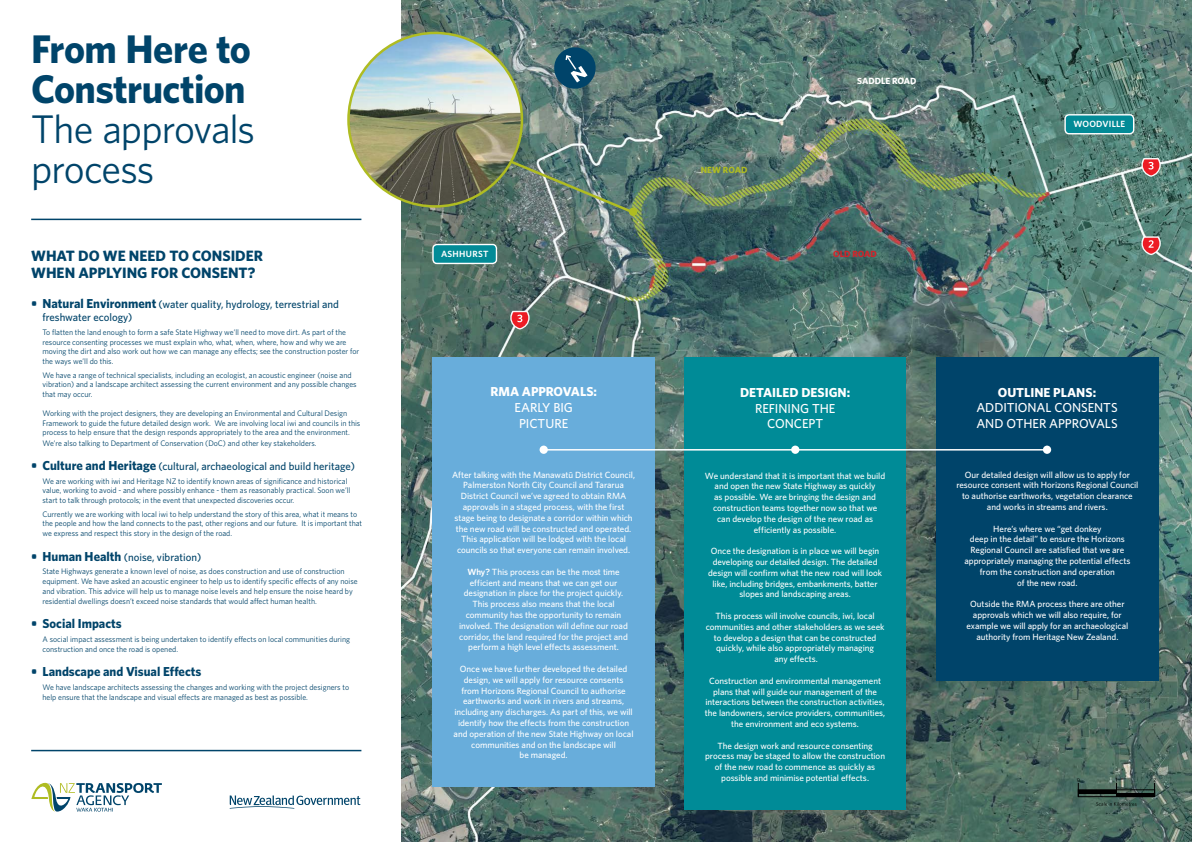
<style>
.page{position:relative;width:1192px;height:842px;background:#fff}
.page>*{position:absolute;margin:0;border:0;box-sizing:border-box;transform-origin:0 0}
.t1{font:700 40px/40px "Whitney";letter-spacing:-.015em;color:#00446a}
.t2{font:40px/40px "Whitney";letter-spacing:-.025em;color:#00446a}
.t3{font:700 15px/16.5px "Whitney";color:#00446a}
.t4{font:500 13px/15.6px "Whitney";letter-spacing:-.005em;color:#fff;text-align:center}
.t5{font:700 13px "Whitney";letter-spacing:-.005em;color:#fff}
.t6{font:700 13px "Whitney";color:#00446a}
.t7{font:500 11px/13.2px "Whitney";color:#00446a}
.t8{font:500 9px/10.8px "Whitney";letter-spacing:-.005em;color:#fff;text-align:center}
.t9{font:600 9px "Whitney";letter-spacing:.025em;color:#fff}
.t10{font:700 9px "Whitney";letter-spacing:-.005em;color:#fff}
.t11{font:700 9px "Whitney";letter-spacing:-.005em;color:#d2232a}
.t12{font:700 9px "Whitney";color:#afbc22}
.t13{font:8px/9.6px "Whitney";color:#00446a}
.s1{font-weight:700;font-size:13px}
.s2{font-weight:600}
</style>
<div class="page">
<img style="left:401px;top:0;width:791px;height:842px">
<div style="left:432px;top:358px;width:223px;height:429px;background:#68addb"></div>
<div style="left:684px;top:358px;width:222px;height:452px;background:#008b97"></div>
<div style="left:936px;top:358px;width:222px;height:323px;background:#00446a"></div>
<div style="left:540px;top:446px;width:8px;height:8px;background:#fff;border-radius:50%"></div>
<div style="left:791px;top:446px;width:8px;height:8px;background:#fff;border-radius:50%"></div>
<hr style="left:545px;top:449px;width:502px;height:2px;background:#fff">
<div style="left:1043px;top:446px;width:8px;height:8px;background:#fff;border-radius:50%"></div>
<svg style="left:230px;top:795px;width:130px;height:14px"></svg>
<svg style="left:31px;top:782px;width:131px;height:30px"></svg>
<hr style="left:31px;top:750px;width:330px;height:1px;background:#00446a">
<img style="left:348px;top:33px;width:174px;height:173px;border-radius:87px">
<img style="left:508px;top:158px;width:130px;height:58px">
<div style="left:629px;top:208px;width:8px;height:8px;background:#afbc22;border-radius:50%"></div>
<svg style="left:551px;top:45px;width:47px;height:47px;background:#36677a"></svg>
<svg style="left:1141px;top:236px;width:21px;height:20px"></svg>
<svg style="left:1141px;top:157px;width:21px;height:21px"></svg>
<svg style="left:509px;top:310px;width:21px;height:20px"></svg>
<div style="left:1065px;top:115px;width:69px;height:19px;background:#028b97;border-radius:4px"></div>
<div style="left:1064px;top:114px;width:70px;height:20px;border:1px solid #fff;border-radius:4px"></div>
<div style="left:433px;top:244px;width:63px;height:19px;background:#028b97;border-radius:4px"></div>
<div style="left:432px;top:244px;width:65px;height:20px;border:1px solid #fff;border-radius:4px"></div>
<hr style="left:31px;top:219px;width:330px;height:1px;background:#00446a">
<svg style="left:1154px;top:778px;width:2px;height:19px"></svg>
<hr style="left:1078px;top:790px;width:38px;height:3px;background:#000">
<hr style="left:1116px;top:793px;width:39px;height:4px;background:#000">
<div style="left:1078px;top:790px;width:77px;height:7px;border:1px solid #000"></div>
<svg style="left:1077px;top:778px;width:3px;height:19px"></svg>
<svg style="left:1096px;top:778px;width:41px;height:28px"></svg>
<h1 class="t1" style="left:31px;top:28px;width:221px">From Here to<br>Construction</h1>
<h1 class="t2" style="left:31px;top:108px;width:225px">The approvals process</h1>
<h2 class="t3" style="left:31px;top:247px;width:233px">WHAT DO WE NEED TO CONSIDER<br>WHEN APPLYING FOR CONSENT?</h2>
<p class="t7" style="left:43px;top:297px;width:298px;text-indent:-11px"><span class="s1">• Natural Environment</span> (water quality, hydrology, terrestrial and freshwater ecology)</p>
<p class="t13" style="left:43px;top:327px;width:318px">To flatten the land enough to form a safe State Highway we’ll need to move dirt. As part of the resource consenting processes we must explain who, what, when, where, how and why we are moving the dirt and also work out how we can manage any effects; see the construction poster for the ways we’ll do this.</p>
<p class="t13" style="left:43px;top:370px;width:316px">We have a range of technical specialists, including an ecologist, an acoustic engineer (noise and vibration) and a landscape architect assessing the current environment and any possible changes that may occur.</p>
<p class="t13" style="left:43px;top:408px;width:319px;line-height:9.8px">Working with the project designers, they are developing an Environmental and Cultural Design Framework to guide the future detailed design work. We are involving local iwi and councils in this process to help ensure that the design responds appropriately to the area and the environment.<br>We’re also talking to Department of Conservation (DoC) and other key stakeholders.</p>
<p class="t7" style="left:31px;top:459px;width:325px"><span class="s1">• Culture and Heritage</span> (cultural, archaeological and build heritage)</p>
<p class="t13" style="left:43px;top:476px;width:309px">We are working with iwi and Heritage NZ to identify known areas of significance and historical value, working to avoid - and where possibly enhance - them as reasonably practical. Soon we’ll start to talk through protocols; in the event that unexpected discoveries occur.</p>
<p class="t13" style="left:43px;top:509px;width:321px;line-height:9.9px">Currently we are working with local iwi to help understand the story of this area, what it means to the people and how the land connects to the past, other regions and our future. It is important that we express and respect this story in the design of the road.</p>
<p class="t7" style="left:31px;top:550px;width:172px"><span class="s1">• Human Health</span> (noise, vibration)</p>
<p class="t13" style="left:43px;top:566px;width:317px;line-height:9.8px">State Highways generate a known level of noise, as does construction and use of construction equipment. We have asked an acoustic engineer to help us to identify specific effects of any noise and vibration. This advice will help us to manage noise levels and help ensure the noise heard by residential dwellings doesn’t exceed noise standards that would affect human health.</p>
<h3 class="t6" style="left:31px;top:615px;width:92px">• Social Impacts</h3>
<p class="t13" style="left:43px;top:634px;width:309px;line-height:10.2px">A social impact assessment is being undertaken to identify effects on local communities during construction and once the road is opened.</p>
<h3 class="t6" style="left:31px;top:663px;width:172px">• Landscape and Visual Effects</h3>
<p class="t13" style="left:43px;top:682px;width:308px">We have landscape architects assessing the changes and working with the project designers to help ensure that the landscape and visual effects are managed as best as possible.</p>
<p class="t9" style="left:441px;top:248px;width:49px">ASHHURST</p>
<h3 class="t5" style="left:490px;top:383px;width:108px">RMA APPROVALS:</h3>
<h3 class="t4" style="left:514px;top:399px;width:60px">EARLY BIG<br>PICTURE</h3>
<p class="t8" style="left:452px;top:469px;width:184px">After talking with the Manawatū District Council, Palmerston North City Council and Tararua District Council we’ve agreed to obtain RMA approvals in a staged process, with the first stage being to designate a corridor within which the new road will be constructed and operated.<br>This application will be lodged with the local councils so that everyone can remain involved.</p>
<p class="t8" style="left:459px;top:566px;width:170px"><span class="s2">Why?</span> This process can be the most time efficient and means that we can get our designation in place for the project quickly.<br>This process also means that the local community has the opportunity to remain involved. The designation will define our road corridor, the land required for the project and perform a high level effects assessment.</p>
<p class="t8" style="left:454px;top:663px;width:181px">Once we have further developed the detailed design, we will apply for resource consents<br>from Horizons Regional Council to authorise earthworks and work in rivers and streams, including any discharges. As part of this, we will identify how the effects from the construction and operation of the new State Highway on local communities and on the landscape will<br>be managed.</p>
<p class="t12" style="left:701px;top:163px;width:48px">NEW ROAD</p>
<p class="t10" style="left:857px;top:75px;width:61px">SADDLE ROAD</p>
<p class="t11" style="left:833px;top:247px;width:45px">OLD ROAD</p>
<p class="t9" style="left:1073px;top:118px;width:53px">WOODVILLE</p>
<h3 class="t5" style="left:740px;top:384px;width:112px">DETAILED DESIGN:</h3>
<h3 class="t4" style="left:755px;top:400px;width:82px">REFINING THE<br>CONCEPT</h3>
<p class="t8" style="left:705px;top:470px;width:182px">We understand that it is important that we build and open the new State Highway as quickly<br>as possible. We are bringing the design and construction teams together now so that we<br>can develop the design of the new road as efficiently as possible.</p>
<p class="t8" style="left:708px;top:545px;width:176px">Once the designation is in place we will begin developing our detailed design. The detailed design will confirm what the new road will look like, including bridges, embankments, batter slopes and landscaping areas.</p>
<p class="t8" style="left:706px;top:610px;width:180px">This process will involve councils, iwi, local communities and other stakeholders as we seek to develop a design that can be constructed quickly, while also appropriately managing<br>any effects.</p>
<p class="t8" style="left:705px;top:675px;width:182px">Construction and environmental management plans that will guide our management of the interactions between the construction activities, the landowners, service providers, communities, the environment and eco systems.</p>
<p class="t8" style="left:705px;top:740px;width:181px">The design work and resource consenting process may be staged to allow the construction of the new road to commence as quickly as possible and minimise potential effects.</p>
<h3 class="t5" style="left:998px;top:383px;width:100px">OUTLINE PLANS:</h3>
<h3 class="t4" style="left:976px;top:400px;width:143px;text-align:left">ADDITIONAL CONSENTS<br>AND OTHER APPROVALS</h3>
<p class="t8" style="left:956px;top:469px;width:184px">Our detailed design will allow us to apply for resource consent with Horizons Regional Council to authorise earthworks, vegetation clearance and works in streams and rivers.</p>
<p class="t8" style="left:964px;top:523px;width:167px">Here’s where we “get donkey<br>deep in the detail” to ensure the Horizons Regional Council are satisfied that we are appropriately managing the potential effects from the construction and operation<br>of the new road.</p>
<p class="t8" style="left:966px;top:598px;width:163px">Outside the RMA process there are other approvals which we will also require, for example we will apply for an archaeological authority from Heritage New Zealand.</p>
</div>
